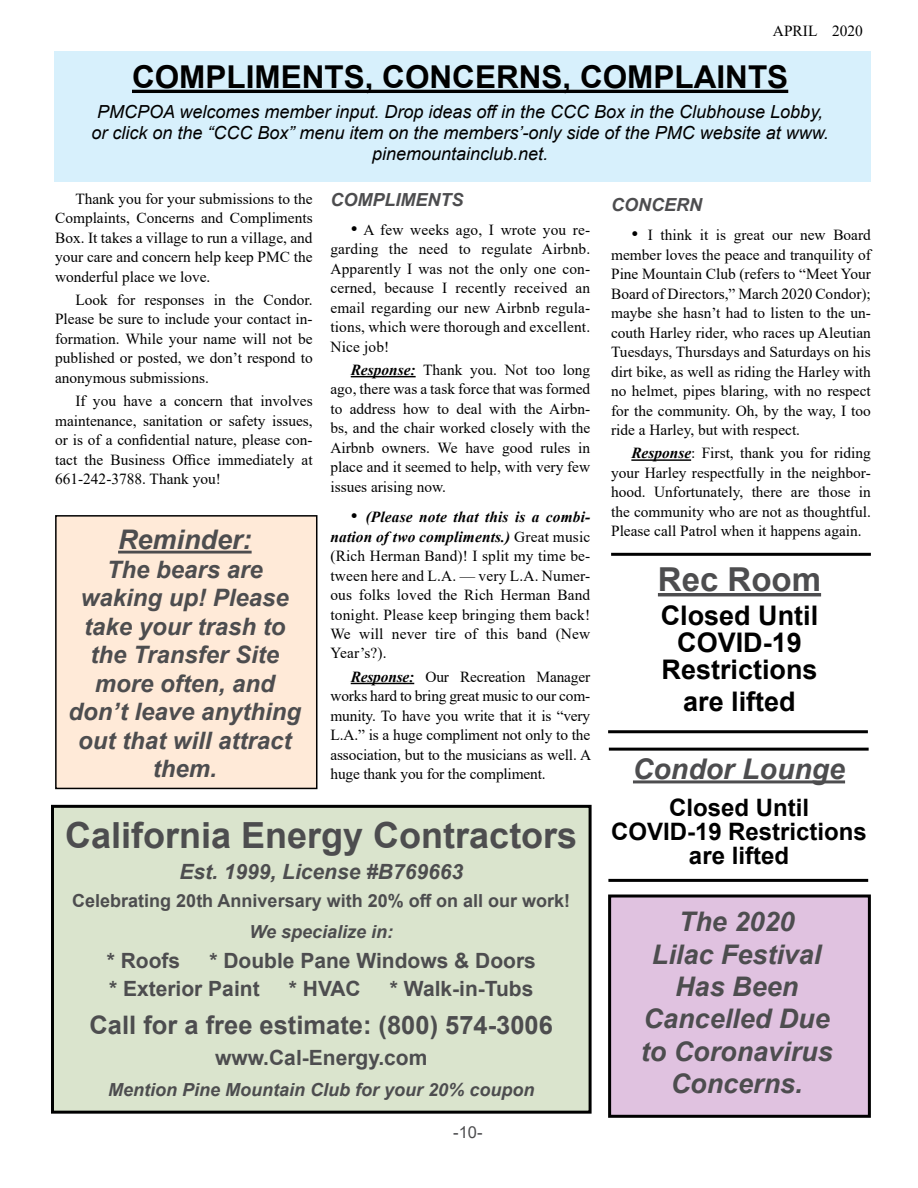
<style>
.page{position:relative;width:918px;height:1188px;background:#fff}
.page>*{position:absolute;margin:0;border:0;box-sizing:border-box;transform-origin:0 0}
.t1{font:700 36px "Arial";color:#4d4d4f}
.t2{font:700 33px "Arial";color:#4d4d4f}
.t3{font:700 31.5px "Arial";color:#000}
.t4{font:italic 700 28.5px "Arial";color:#4d4d4f}
.t5{font:italic 700 27px/32.4px "Arial";color:#4d4d4f;text-align:center}
.t6{font:700 27px/27px "Arial";color:#000;text-align:center}
.t7{font:700 25.5px "Arial";color:#4d4d4f}
.t8{font:italic 700 24px/28.5px "Arial";color:#4d4d4f;text-align:center}
.t9{font:700 24px/24px "Arial";color:#000;text-align:center}
.t10{font:700 21px/27.8px "Arial";color:#4d4d4f}
.t11{font:italic 700 21px "Arial";color:#4d4d4f}
.t12{font:italic 18px/21px "Arial";color:#000;text-align:center}
.t13{font:italic 700 18px "Arial";color:#4d4d4f}
.t14{font:700 18px "Arial";color:#4d4d4f}
.t15{font:16.5px "Arial";color:#4d4d4f}
.t16{font:15.3px/19.5px "Times New Roman";color:#000;text-align:justify}
.s1{font-size:19.5px}
.s2{font-weight:700;font-style:italic}
</style>
<div class="page">
<div style="left:610px;top:896px;width:259px;height:220px;background:#e0c2e0"></div>
<div style="left:608px;top:895px;width:263px;height:223px;border:3px solid #000"></div>
<div style="left:54px;top:52px;width:817px;height:130px;background:#d7f0fc"></div>
<hr style="left:132px;top:90px;width:656px;height:3px;background:#000">
<hr style="left:611px;top:553px;width:260px;height:3px;background:#000">
<hr style="left:351px;top:376px;width:65px;height:1px;background:#000">
<hr style="left:351px;top:683px;width:63px;height:1px;background:#000">
<hr style="left:631px;top:459px;width:60px;height:2px;background:#000">
<div style="left:56px;top:516px;width:261px;height:272px;background:#ffead8"></div>
<div style="left:55px;top:515px;width:262px;height:274px;border:2px solid #000"></div>
<hr style="left:118px;top:551px;width:134px;height:3px;background:#4d4d4f">
<hr style="left:633px;top:780px;width:212px;height:3px;background:#4d4d4f">
<hr style="left:608px;top:730px;width:260px;height:3px;background:#000">
<hr style="left:608px;top:879px;width:260px;height:3px;background:#000">
<hr style="left:609px;top:748px;width:260px;height:3px;background:#000">
<div style="left:52px;top:806px;width:538px;height:306px;background:#dae4cd"></div>
<div style="left:51px;top:805px;width:541px;height:309px;border:3px solid #000"></div>
<hr style="left:658px;top:593px;width:163px;height:3px;background:#4d4d4f">
<p class="t16" style="left:773px;top:20px;width:91px">APRIL 2020</p>
<h3 class="t3" style="left:132px;top:55px;width:658px">COMPLIMENTS, CONCERNS, COMPLAINTS</h3>
<p class="t12" style="left:92px;top:101px;width:739px">PMCPOA welcomes member input. Drop ideas off in the CCC Box in the Clubhouse Lobby, or click on the “CCC Box” menu item on the members’-only side of the PMC website at www. pinemountainclub.net.</p>
<p class="t16" style="left:55px;top:188px;width:259px;text-indent:20px">Thank you for your submissions to the Complaints, Concerns and Compliments Box. It takes a village to run a village, and your care and concern help keep PMC the wonderful place we love.</p>
<p class="t16" style="left:55px;top:289px;width:259px;text-indent:20px">Look for responses in the Condor.<br>Please be sure to include your contact in&shy;formation. While your name will not be published or posted, we don’t respond to anonymous submissions.</p>
<p class="t16" style="left:55px;top:391px;width:259px;text-indent:20px">If you have a concern that involves maintenance, sanitation or safety issues, or is of a confidential nature, please con&shy;tact the Business Office immediately at 661-242-3788. Thank you!</p>
<h3 class="t5" style="left:118px;top:524px;width:135px">Reminder:</h3>
<h3 class="t8" style="left:69px;top:556px;width:234px">The bears are waking up! Please take your trash to the Transfer Site more often, and don’t leave anything out that will attract them.</h3>
<p class="t13" style="left:330px;top:188px;width:135px">COMPLIMENTS</p>
<p class="t16" style="left:330px;top:219px;width:261px;text-indent:20px"><span class="s1">•</span> A few weeks ago, I wrote you re&shy;garding the need to regulate Airbnb.<br>Apparently I was not the only one con&shy;cerned, because I recently received an email regarding our new Airbnb regula&shy;tions, which were thorough and excellent.<br>Nice job!</p>
<p class="t16" style="left:330px;top:360px;width:261px;text-indent:20px"><span class="s2">Response:</span> Thank you. Not too long ago, there was a task force that was formed to address how to deal with the Airbn&shy;bs, and the chair worked closely with the Airbnb owners. We have good rules in place and it seemed to help, with very few issues arising now.</p>
<p class="t16" style="left:330px;top:507px;width:261px;text-indent:20px"><span class="s1">•</span> <span class="s2">(Please note that this is a combi&shy;nation of two compliments.)</span> Great music (Rich Herman Band)! I split my time be&shy;tween here and L.A. — very L.A. Numer&shy;ous folks loved the Rich Herman Band tonight. Please keep bringing them back!<br>We will never tire of this band (New Year’s?).</p>
<p class="t16" style="left:330px;top:666px;width:262px;text-indent:20px"><span class="s2">Response:</span> Our Recreation Manager works hard to bring great music to our com&shy;munity. To have you write that it is “very L.A.” is a huge compliment not only to the association, but to the musicians as well. A huge thank you for the compliment.</p>
<h1 class="t1" style="left:65px;top:810px;width:514px">California Energy Contractors</h1>
<h3 class="t11" style="left:179px;top:858px;width:285px">Est. 1999, License #B769663</h3>
<p class="t14" style="left:72px;top:888px;width:500px">Celebrating 20th Anniversary with 20% off on all our work!</p>
<p class="t13" style="left:249px;top:919px;width:145px">We specialize in:</p>
<h3 class="t10" style="left:107px;top:947px;width:75px">* Roofs</h3>
<h3 class="t10" style="left:109px;top:947px;width:428px;text-indent:100px">* Double Pane Windows &amp; Doors * Exterior Paint</h3>
<h3 class="t10" style="left:289px;top:975px;width:73px">* HVAC</h3>
<h3 class="t10" style="left:390px;top:975px;width:145px">* Walk-in-Tubs</h3>
<h3 class="t7" style="left:90px;top:1007px;width:465px">Call for a free estimate: (800) 574-3006</h3>
<h3 class="t10" style="left:215px;top:1044px;width:214px">www.Cal-Energy.com</h3>
<p class="t13" style="left:108px;top:1077px;width:428px">Mention Pine Mountain Club for your 20% coupon</p>
<p class="t15" style="left:453px;top:1121px;width:31px">-10-</p>
<p class="t13" style="left:611px;top:193px;width:92px">CONCERN</p>
<p class="t16" style="left:611px;top:225px;width:261px;text-indent:20px"><span class="s1">•</span> I think it is great our new Board member loves the peace and tranquility of Pine Mountain Club (refers to “Meet Your Board of Directors,” March 2020 Condor); maybe she hasn’t had to listen to the un&shy;couth Harley rider, who races up Aleutian Tuesdays, Thursdays and Saturdays on his dirt bike, as well as riding the Harley with no helmet, pipes blaring, with no respect for the community. Oh, by the way, I too ride a Harley, but with respect.</p>
<p class="t16" style="left:611px;top:443px;width:261px;text-indent:20px"><span class="s2">Response</span>: First, thank you for riding your Harley respectfully in the neighbor&shy;hood. Unfortunately, there are those in the community who are not as thoughtful.<br>Please call Patrol when it happens again.</p>
<h2 class="t2" style="left:658px;top:556px;width:165px">Rec Room</h2>
<h3 class="t6" style="left:661px;top:602px;width:159px">Closed Until<br>COVID-19<br>Restrictions</h3>
<h3 class="t6" style="left:683px;top:689px;width:114px">are lifted</h3>
<h3 class="t4" style="left:633px;top:750px;width:214px">Condor Lounge</h3>
<h3 class="t9" style="left:611px;top:796px;width:257px">Closed Until<br>COVID-19 Restrictions are lifted</h3>
<h3 class="t5" style="left:641px;top:906px;width:194px">The 2020<br>Lilac Festival<br>Has Been<br>Cancelled Due to Coronavirus<br>Concerns.</h3>
</div>
